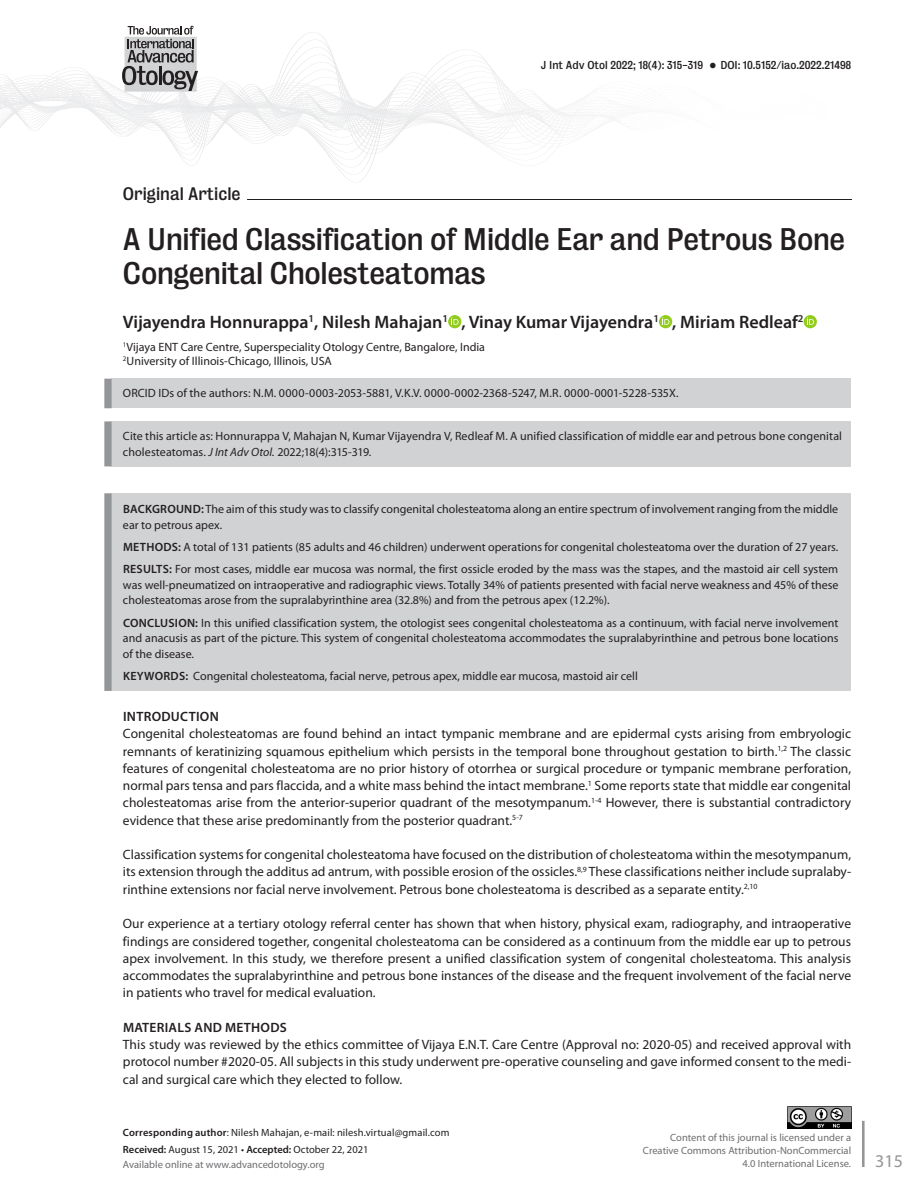
<style>
.page{position:relative;width:915px;height:1191px;background:#fff}
.page>*{position:absolute;margin:0;border:0;box-sizing:border-box;transform-origin:0 0}
.t1{font:28.5px/34.2px "Bureau Grotesque Five Three";letter-spacing:-.01em;color:#231f20}
.t2{font:600 18px "Myriad Pro";color:#231f20}
.t3{font:18px "Myriad Pro";color:#939598}
.t4{font:16.5px "Bureau Grotesque Five Three";color:#231f20}
.t5{font:13.5px/17.2px "Myriad Pro";color:#231f20;text-align:justify}
.t6{font:600 13.5px "Myriad Pro";letter-spacing:.02em;color:#231f20}
.t7{font:12px/15.8px "Myriad Pro";color:#231f20}
.t8{font:10.5px/12.8px "Myriad Pro";color:#6c6d70;text-align:right}
.t9{font:10.5px/17px "Myriad Pro";letter-spacing:.01em;color:#231f20}
.t10{font:10.5px "Bureau Grotesque Five Three";color:#231f20}
.s1{font-style:italic}
.s2{font-weight:600}
</style>
<div class="page">
<svg style="left:0;top:25px;width:613px;height:140px"></svg>
<hr style="left:861px;top:1120px;width:3px;height:47px;background:#939598">
<hr style="left:123px;top:199px;width:727px;height:1px;background:#231f20">
<hr style="left:123px;top:199px;width:124px;height:1px;background:#fff">
<div style="left:111px;top:379px;width:739px;height:29px;background:#d1d2d4"></div>
<div style="left:104px;top:379px;width:7px;height:29px;background:#939598"></div>
<div style="left:111px;top:421px;width:739px;height:45px;background:#d1d2d4"></div>
<div style="left:104px;top:421px;width:7px;height:45px;background:#939598"></div>
<div style="left:111px;top:493px;width:739px;height:198px;background:#d1d2d4"></div>
<div style="left:104px;top:493px;width:7px;height:198px;background:#939598"></div>
<svg style="left:448px;top:315px;width:13px;height:13px"></svg>
<svg style="left:451px;top:317px;width:7px;height:8px"></svg>
<svg style="left:658px;top:315px;width:14px;height:13px"></svg>
<svg style="left:662px;top:317px;width:7px;height:8px"></svg>
<svg style="left:803px;top:315px;width:13px;height:13px"></svg>
<svg style="left:806px;top:317px;width:7px;height:8px"></svg>
<img style="left:787px;top:1106px;width:63px;height:22px">
<p class="t10" style="left:540px;top:59px;width:311px">J Int Adv Otol 2022; 18(4): 315-319 • DOI: 10.5152/iao.2022.21498</p>
<p class="t4" style="left:123px;top:184px;width:119px">Original Article</p>
<h1 class="t1" style="left:123px;top:222px;width:723px">A Unified Classification of Middle Ear and Petrous Bone<br>Congenital Cholesteatomas</h1>
<h2 class="t2" style="left:123px;top:311px;width:682px">Vijayendra Honnurappa<sup>1</sup>, Nilesh Mahajan<sup>1</sup> , Vinay Kumar Vijayendra<sup>1</sup> , Miriam Redleaf<sup>2</sup></h2>
<p class="t7" style="left:123px;top:339px;width:363px;line-height:14.4px"><sup>1</sup>Vijaya ENT Care Centre, Superspeciality Otology Centre, Bangalore, India<br><sup>2</sup>University of Illinois-Chicago, Illinois, USA</p>
<p class="t7" style="left:123px;top:385px;width:557px">ORCID IDs of the authors: N.M. 0000-0003-2053-5881, V.K.V. 0000-0002-2368-5247, M.R. 0000-0001-5228-535X.</p>
<p class="t7" style="left:123px;top:428px;width:720px">Cite this article as: Honnurappa V, Mahajan N, Kumar Vijayendra V, Redleaf M. A unified classification of middle ear and petrous bone congenital cholesteatomas. <span class="s1">J Int Adv Otol.</span> 2022;18(4):315-319.</p>
<p class="t7" style="left:123px;top:501px;width:716px"><span class="s2">BACKGROUND:</span> The aim of this study was to classify congenital cholesteatoma along an entire spectrum of involvement ranging from the middle ear to petrous apex.</p>
<p class="t7" style="left:123px;top:535px;width:716px;line-height:22.2px"><span class="s2">METHODS:</span> A total of 131 patients (85 adults and 46 children) underwent operations for congenital cholesteatoma over the duration of 27 years.<br><span class="s2">RESULTS:</span> For most cases, middle ear mucosa was normal, the first ossicle eroded by the mass was the stapes, and the mastoid air cell system</p>
<p class="t7" style="left:123px;top:576px;width:716px">was well-pneumatized on intraoperative and radiographic views. Totally 34% of patients presented with facial nerve weakness and 45% of these cholesteatomas arose from the supralabyrinthine area (32.8%) and from the petrous apex (12.2%).</p>
<p class="t7" style="left:123px;top:614px;width:716px;text-align:justify"><span class="s2">CONCLUSION:</span> In this unified classification system, the otologist sees congenital cholesteatoma as a continuum, with facial nerve involvement and anacusis as part of the picture. This system of congenital cholesteatoma accommodates the supralabyrinthine and petrous bone locations of the disease.</p>
<p class="t7" style="left:123px;top:668px;width:516px"><span class="s2">KEYWORDS:</span> Congenital cholesteatoma, facial nerve, petrous apex, middle ear mucosa, mastoid air cell</p>
<p class="t6" style="left:123px;top:708px;width:97px">INTRODUCTION</p>
<p class="t5" style="left:123px;top:725px;width:729px">Congenital cholesteatomas are found behind an intact tympanic membrane and are epidermal cysts arising from embryologic remnants of keratinizing squamous epithelium which persists in the temporal bone throughout gestation to birth.<sup>1,2</sup> The classic features of congenital cholesteatoma are no prior history of otorrhea or surgical procedure or tympanic membrane perforation, normal pars tensa and pars flaccida, and a white mass behind the intact membrane.<sup>1</sup> Some reports state that middle ear congenital cholesteatomas arise from the anterior-superior quadrant of the mesotympanum.<sup>1-4</sup> However, there is substantial contradictory evidence that these arise predominantly from the posterior quadrant.<sup>5-7</sup></p>
<p class="t5" style="left:123px;top:846px;width:729px">Classification systems for congenital cholesteatoma have focused on the distribution of cholesteatoma within the mesotympanum, its extension through the additus ad antrum, with possible erosion of the ossicles.<sup>8,9</sup> These classifications neither include supralaby&shy;rinthine extensions nor facial nerve involvement. Petrous bone cholesteatoma is described as a separate entity.<sup>2,10</sup></p>
<p class="t5" style="left:123px;top:915px;width:729px">Our experience at a tertiary otology referral center has shown that when history, physical exam, radiography, and intraoperative findings are considered together, congenital cholesteatoma can be considered as a continuum from the middle ear up to petrous apex involvement. In this study, we therefore present a unified classification system of congenital cholesteatoma. This analysis accommodates the supralabyrinthine and petrous bone instances of the disease and the frequent involvement of the facial nerve in patients who travel for medical evaluation.</p>
<p class="t6" style="left:123px;top:1018px;width:165px">MATERIALS AND METHODS</p>
<p class="t5" style="left:123px;top:1035px;width:729px">This study was reviewed by the ethics committee of Vijaya E.N.T. Care Centre (Approval no: 2020-05) and received approval with protocol number #2020-05. All subjects in this study underwent pre-operative counseling and gave informed consent to the medi&shy;cal and surgical care which they elected to follow.</p>
<p class="t9" style="left:123px;top:1124px;width:328px"><span class="s2">Corresponding author</span>: Nilesh Mahajan, e-mail: nilesh.virtual@gmail.com<br><span class="s2">Received:</span> August 15, 2021 • <span class="s2">Accepted:</span> October 22, 2021</p>
<p class="t8" style="left:123px;top:1158px;width:203px">Available online at www.advancedotology.org</p>
<p class="t8" style="left:642px;top:1131px;width:210px">Content of this journal is licensed under a<br>Creative Commons Attribution-NonCommercial<br>4.0 International License.</p>
<h2 class="t3" style="left:874px;top:1149px;width:29px">315</h2>
</div>
